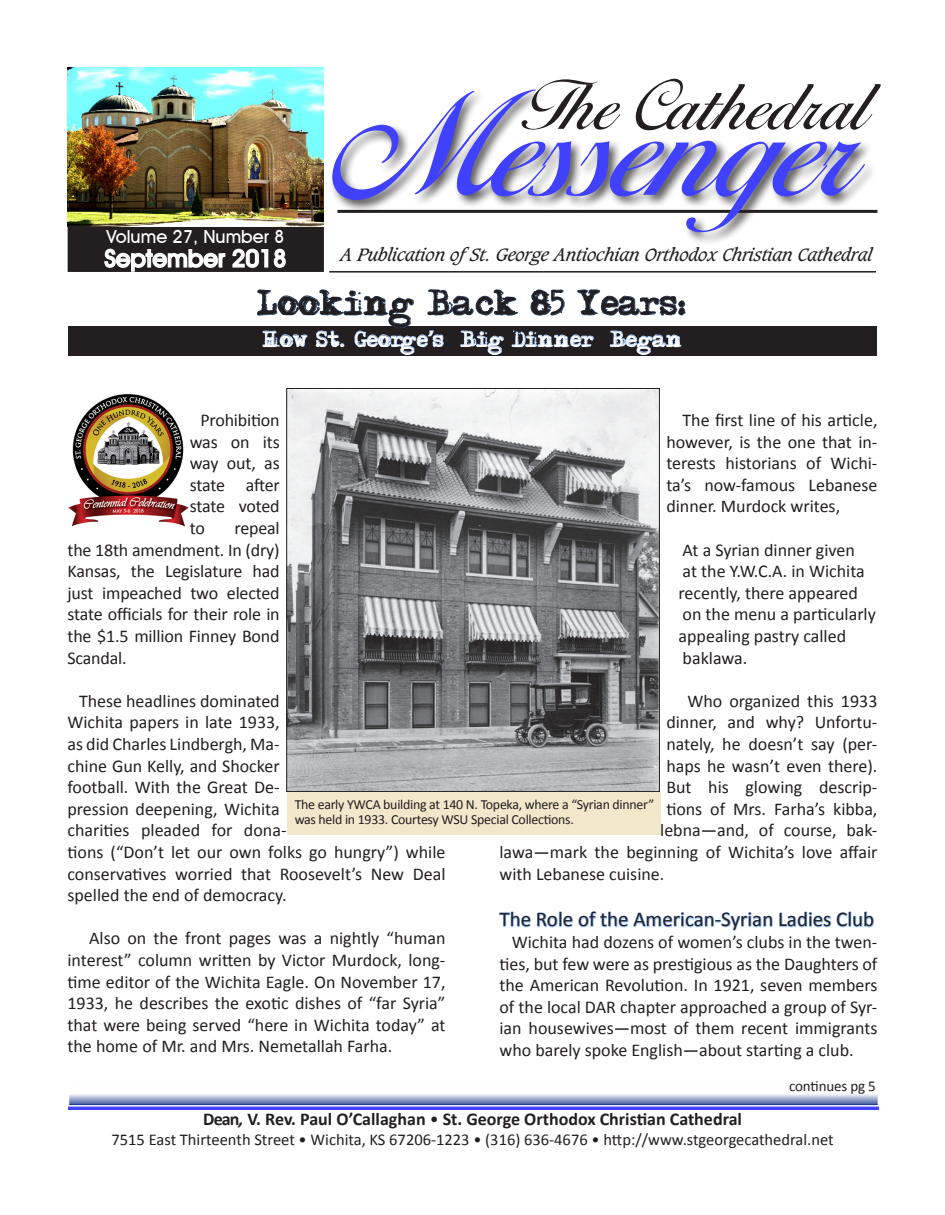
<style>
.page{position:relative;width:945px;height:1215px;background:#fff}
.page>*{position:absolute;margin:0;border:0;box-sizing:border-box;transform-origin:0 0}
.t1{font:180px "Cotillion";letter-spacing:-.01em;color:#4040ff}
.t2{font:87px "Cotillion";color:#231f20}
.t3{font:31.5px "Adler";color:#231f20}
.t4{font:500 24px "Avant Garde IT Cby BT";color:#fff}
.t5{font:21px "Calibri";color:#231f20}
.t6{font:19.5px "Adler";color:#fff}
.t7{font:18px/21.6px "Calibri";color:#231f20;text-align:justify}
.t8{font:700 18px "Calibri";color:#231f20}
.t9{font:500 18px "Avant Garde IT Cby BT";color:#fff}
.t10{font:italic 17.25px "Caxton";letter-spacing:-.01em;color:#231f20}
.t11{font:16.5px "Calibri";color:#231f20}
.t12{font:15px "Calibri";letter-spacing:-.01em;color:#231f20}
.t13{font:13.95px/15.3px "Calibri";letter-spacing:-.02em;color:#231f20}
.s1{font-size:84px}
.s2{font-family:"Albertus";font-size:21px}
.s3{font-style:italic}
.s4{font-weight:400}
</style>
<div class="page">
<div style="left:68px;top:226px;width:255px;height:45px;background:#231f20"></div>
<div style="left:68px;top:226px;width:256px;height:46px;border:2px solid #231f20"></div>
<svg style="left:104px;top:248px;width:183px;height:24px"></svg>
<hr style="left:338px;top:210px;width:540px;height:3px;background:#231f20">
<div style="left:329px;top:86px;width:548px;height:158px;background:#231f20;opacity:.75"></div>
<hr style="left:329px;top:271px;width:547px;height:2px;background:#231f20">
<img style="left:68px;top:68px;width:256px;height:159px">
<div style="left:68px;top:1104px;width:810px;height:6px;background:#4040ff"></div>
<svg style="left:68px;top:1094px;width:811px;height:13px;background:#9da8d0"></svg>
<img style="left:68px;top:394px;width:121px;height:133px">
<div style="left:68px;top:326px;width:809px;height:30px;background:#231f20"></div>
<svg style="left:257px;top:289px;width:429px;height:66px"></svg>
<img style="left:289px;top:390px;width:369px;height:400px">
<div style="left:287px;top:388px;width:373px;height:404px;border:1px solid #231f20"></div>
<div style="left:287px;top:792px;width:373px;height:43px;background:#f2e6cb"></div>
<svg style="left:499px;top:911px;width:376px;height:20px"></svg>
<h2 class="t2" style="left:526px;top:59px;width:352px"><span class="s1">T</span>he <span class="s1">C</span>athedral</h2>
<h1 class="t1" style="left:348px;top:51px;width:527px">Messenger</h1>
<p class="t9" style="left:107px;top:225px;width:179px">Volume 27, Number 8</p>
<h3 class="t4" style="left:104px;top:244px;width:184px">September 2018</h3>
<p class="t10" style="left:340px;top:244px;width:533px">A Publication ofSt. George Antiochian Orthodox Christian Cathedral</p>
<h3 class="t3" style="left:258px;top:290px;width:431px">Looking Back 85 Years:</h3>
<p class="t6" style="left:263px;top:331px;width:421px">How St. George<span class="s2">’</span>s “Big Dinner” Began</p>
<p class="t7" style="left:666px;top:409px;width:213px;text-indent:16px">The first line of his article, however, is the one that in&shy;terests historians of Wichi&shy;ta’s now-famous Lebanese dinner. Murdock writes,</p>
<p class="t7" style="left:679px;top:539px;width:199px;text-align:left">At a Syrian dinner given<br>at the Y.W.C.A. in Wichita recently, there appeared on the menu a particularly appealing pastry called baklawa.</p>
<p class="t7" style="left:687px;top:690px;width:192px">Who organized this 1933</p>
<p class="t7" style="left:666px;top:712px;width:213px">dinner, and why? Unfortu-</p>
<p class="t7" style="left:666px;top:733px;width:213px">nately, he doesn’t say (per-</p>
<p class="t7" style="left:666px;top:755px;width:213px">haps he wasn’t even there).</p>
<p class="t7" style="left:666px;top:777px;width:213px">But his glowing descrip-</p>
<p class="t7" style="left:666px;top:798px;width:213px">tions of Mrs. Farha’s kibba,</p>
<p class="t7" style="left:660px;top:820px;width:219px">lebna—and, of course, bak-</p>
<p class="t7" style="left:499px;top:841px;width:380px">lawa—mark the beginning of Wichita’s love affair</p>
<p class="t7" style="left:499px;top:863px;width:166px">with Lebanese cuisine.</p>
<p class="t5" style="left:500px;top:906px;width:376px">The Role of the American-Syrian Ladies Club</p>
<p class="t7" style="left:500px;top:931px;width:379px;text-indent:12px">Wichita had dozens of women’s clubs in the twen&shy;ties, but few were as prestigious as the Daughters of the American Revolution. In 1921, seven members of the local DAR chapter approached a group of Syr&shy;ian housewives—most of them recent immigrants who barely spoke English—about starting a club.</p>
<p class="t7" style="left:190px;top:409px;width:91px;text-indent:11px">Prohibition was on its way out, as state after state voted to</p>
<p class="t7" style="left:67px;top:517px;width:214px;text-indent:167px">repeal the 18th amendment. In (dry)<br>Kansas, the Legislature had just impeached two elected state officials for their role in the $1.5 million Finney Bond Scandal.</p>
<p class="t7" style="left:67px;top:690px;width:379px;text-align:left;text-indent:12px">These headlines dominated<br>Wichita papers in late 1933,<br>as did Charles Lindbergh, Ma-<br>chine Gun Kelly, and Shocker<br>football. With the Great De-<br>pression deepening, Wichita<br>charities pleaded for dona-<br>tions (“Don’t let our own folks go hungry”) while conservatives worried that Roosevelt’s New Deal spelled the end of democracy.</p>
<p class="t7" style="left:67px;top:928px;width:380px;text-indent:22px">Also on the front pages was a nightly “human interest” column written by Victor Murdock, long&shy;time editor of the Wichita Eagle. On November 17, 1933, he describes the exotic dishes of “far Syria” that were being served “here in Wichita today” at the home of Mr. and Mrs. Nemetallah Farha.</p>
<p class="t13" style="left:295px;top:797px;width:361px">The early YWCA building at 140 N. Topeka, where a “Syrian dinner” was held in 1933. Courtesy WSU Special Collections.</p>
<p class="t12" style="left:789px;top:1077px;width:88px">continues pg 5</p>
<p class="t8" style="left:203px;top:1108px;width:540px">Dean<span class="s3">,</span> V. Rev. Paul O’Callaghan <span class="s4">•</span> St. George Orthodox Christian Cathedral</p>
<p class="t11" style="left:112px;top:1129px;width:724px">7515 East Thirteenth Street • Wichita, KS 67206-1223 • (316) 636-4676 • http://www.stgeorgecathedral.net</p>
</div>
